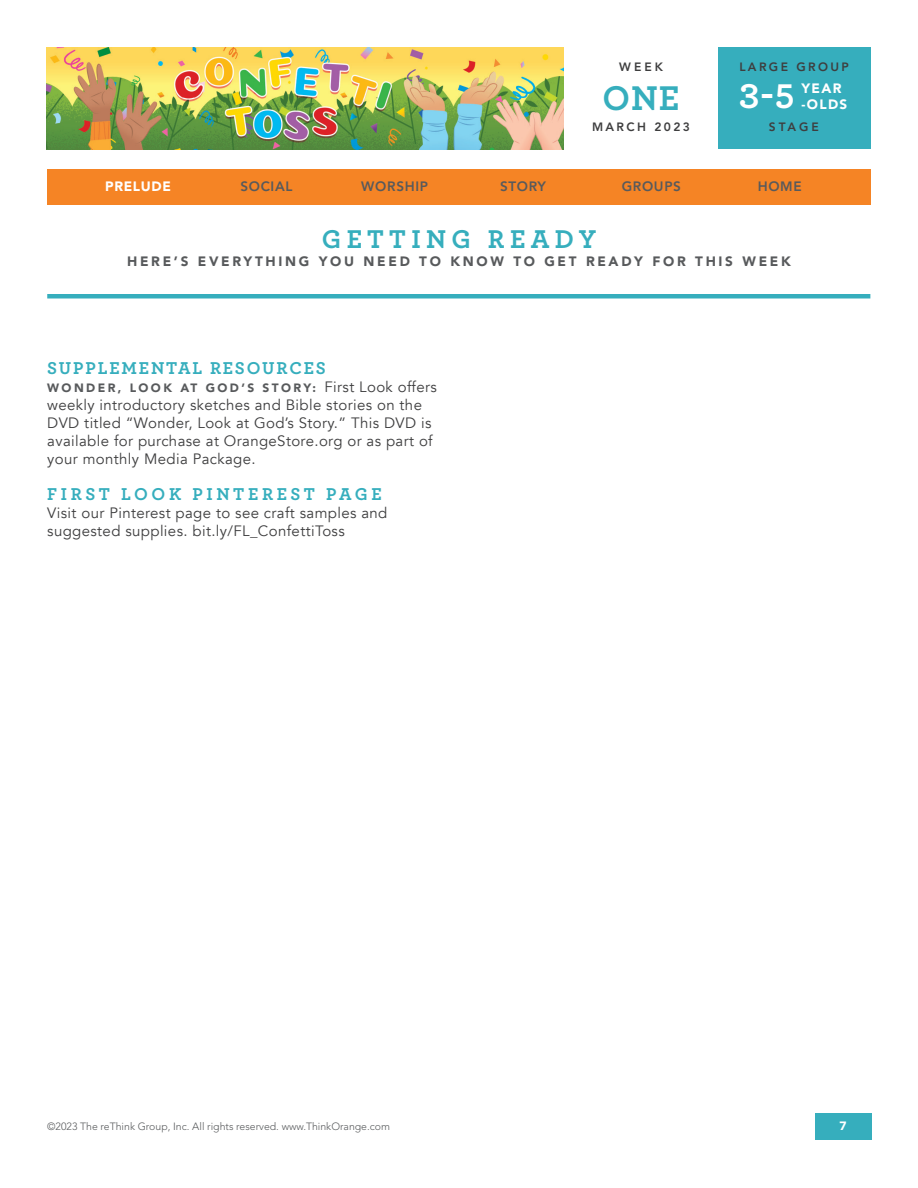
<style>
.page{position:relative;width:918px;height:1188px;background:#fff}
.page>*{position:absolute;margin:0;border:0;box-sizing:border-box;transform-origin:0 0}
.t1{font:700 36px "Archer Pro";color:#36aebd}
.t2{font:700 36px "Archer Pro";color:#fff}
.t3{font:700 27px "Archer Pro";letter-spacing:.2em;color:#36aebd}
.t4{font:700 18px "Archer Pro";letter-spacing:.2em;color:#36aebd}
.t5{font:700 18px "Archer Pro";letter-spacing:.1em;color:#36aebd}
.t6{font:15px/18px "Avenir";letter-spacing:.025em;color:#3e3e3f}
.t7{font:900 13.5px "Avenir LT Std";letter-spacing:.2em;color:#585a5c}
.t8{font:800 13.5px "Avenir LT Std";letter-spacing:.05em;color:#585a5c}
.t9{font:900 13.5px/16.2px "Avenir LT Std";letter-spacing:.1em;color:#fff}
.t10{font:900 13.5px "Avenir LT Std";letter-spacing:.05em;color:#fff}
.t11{font:900 12px "Avenir LT Std";letter-spacing:.2em;color:#585a5c}
.t12{font:800 12px "Avenir LT Std";letter-spacing:.2em;color:#3e3e3f}
.t13{font:900 12px "Avenir LT Std";color:#fff}
.t14{font:300 10.5px "Avenir LT Std";color:#585a5c}
.s1{font-family:"Avenir";font-weight:400;font-size:15px;color:#3e3e3f}
</style>
<div class="page">
<img style="left:46px;top:47px;width:518px;height:102px">
<div style="left:717px;top:47px;width:154px;height:102px;background:#36aebd"></div>
<hr style="left:47px;top:294px;width:823px;height:4px;background:#36aebd">
<div style="left:47px;top:170px;width:824px;height:36px;background:#f58425"></div>
<div style="left:815px;top:1113px;width:57px;height:27px;background:#36aebd"></div>
<p class="t12" style="left:619px;top:59px;width:45px">WEEK</p>
<h1 class="t1" style="left:603px;top:69px;width:78px">ONE</h1>
<p class="t12" style="left:592px;top:120px;width:100px">MARCH 2023</p>
<p class="t12" style="left:739px;top:59px;width:111px">LARGE GROUP</p>
<h1 class="t2" style="left:739px;top:68px;width:57px">3-5</h1>
<p class="t9" style="left:802px;top:80px;width:47px">YEAR -OLDS</p>
<p class="t12" style="left:769px;top:120px;width:52px">STAGE</p>
<p class="t10" style="left:105px;top:178px;width:67px">PRELUDE</p>
<p class="t8" style="left:240px;top:178px;width:54px">SOCIAL</p>
<p class="t8" style="left:361px;top:178px;width:68px">WORSHIP</p>
<p class="t8" style="left:500px;top:178px;width:47px">STORY</p>
<p class="t8" style="left:622px;top:178px;width:61px">GROUPS</p>
<p class="t8" style="left:758px;top:178px;width:46px">HOME</p>
<h2 class="t3" style="left:322px;top:217px;width:276px">GETTING READY</h2>
<p class="t7" style="left:127px;top:253px;width:665px">HERE’S EVERYTHING YOU NEED TO KNOW TO GET READY FOR THIS WEEK</p>
<p class="t5" style="left:47px;top:353px;width:280px">SUPPLEMENTAL RESOURCES</p>
<p class="t11" style="left:47px;top:380px;width:391px">WONDER, LOOK AT GOD’S STORY: <span class="s1">First Look offers</span></p>
<p class="t6" style="left:47px;top:396px;width:387px">weekly introductory sketches and Bible stories on the DVD titled “Wonder, Look at God’s Story.” This DVD is available for purchase at OrangeStore.org or as part of your monthly Media Package.</p>
<p class="t4" style="left:47px;top:479px;width:336px">FIRST LOOK PINTEREST PAGE</p>
<p class="t6" style="left:47px;top:504px;width:342px">Visit our Pinterest page to see craft samples and suggested supplies. bit.ly/FL_ConfettiToss</p>
<p class="t14" style="left:47px;top:1120px;width:344px">©2023 The reThink Group, Inc. All rights reserved. www.ThinkOrange.com</p>
<p class="t13" style="left:840px;top:1118px;width:9px">7</p>
</div>
